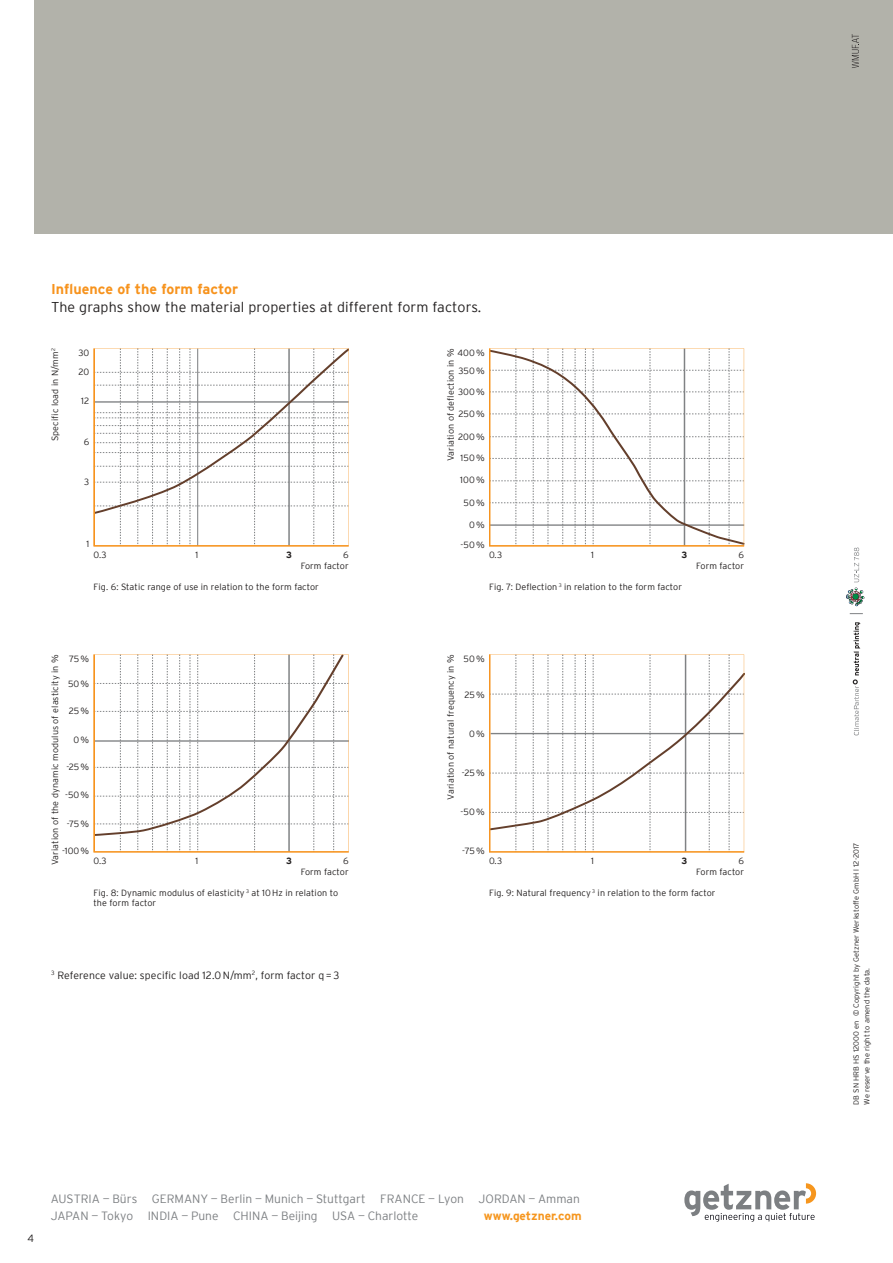
<style>
.page{position:relative;width:893px;height:1263px;background:#fff}
.page>*{position:absolute;margin:0;border:0;box-sizing:border-box;transform-origin:0 0}
.t1{font:300 14.25px "Interstate";letter-spacing:.01em;color:#221f1f}
.t2{font:700 14.25px "Interstate";letter-spacing:.005em;color:#f7931d}
.t3{font:300 12px/17.4px "Interstate";color:#7c7f82}
.t4{font:700 12px "Interstate";color:#f6961e}
.t5{font:300 10.5px "Interstate";letter-spacing:.01em;color:#221f1f}
.t6{font:300 9px/11.6px "Interstate";letter-spacing:.01em;color:#221f1f;text-align:right}
.t7{font:700 9px "Interstate";color:#221f1f}
.t8{font:300 7.5px/10.5px "Interstate";letter-spacing:.01em;color:#221f1f}
</style>
<div class="page">
<div style="left:34px;top:0;width:859px;height:234px;background:#b2b2aa"></div>
<svg style="left:852px;top:34px;width:7px;height:34px"></svg>
<svg style="left:853px;top:622px;width:7px;height:113px"></svg>
<svg style="left:846px;top:588px;width:18px;height:18px"></svg>
<svg style="left:850px;top:613px;width:13px;height:1px"></svg>
<svg style="left:854px;top:547px;width:5px;height:35px"></svg>
<svg style="left:684px;top:1183px;width:132px;height:39px"></svg>
<svg style="left:94px;top:348px;width:255px;height:198px"></svg>
<svg style="left:94px;top:654px;width:255px;height:198px"></svg>
<svg style="left:489px;top:654px;width:255px;height:198px"></svg>
<svg style="left:489px;top:348px;width:255px;height:198px"></svg>
<h1 class="t2" style="left:51px;top:281px;width:189px">Inluence of the form factor</h1>
<h1 class="t1" style="left:51px;top:301px;width:432px">The graphs show the material properties at different form factors.</h1>
<p class="t6" style="left:49px;top:441px;width:94px;rotate:-90deg">Speciic load in N/mm<sup>2</sup></p>
<p class="t6" style="left:78px;top:343px;width:12px;line-height:19.5px;text-align:left">30<br>20</p>
<p class="t6" style="left:445px;top:461px;width:114px;rotate:-90deg">Variation of delection in %</p>
<p class="t6" style="left:457px;top:344px;width:29px;line-height:18px;text-align:left">400 %<br>350 %</p>
<p class="t6" style="left:458px;top:386px;width:28px">300 %</p>
<p class="t6" style="left:458px;top:409px;width:28px">250 %</p>
<p class="t6" style="left:458px;top:431px;width:28px">200 %</p>
<p class="t6" style="left:461px;top:452px;width:26px">150 %</p>
<p class="t6" style="left:460px;top:475px;width:26px">100 %</p>
<p class="t6" style="left:463px;top:497px;width:23px">50 %</p>
<p class="t6" style="left:460px;top:516px;width:26px;line-height:19.5px">0 % -50 %</p>
<p class="t6" style="left:81px;top:396px;width:10px">12</p>
<p class="t6" style="left:84px;top:436px;width:7px">6</p>
<p class="t6" style="left:84px;top:477px;width:7px">3</p>
<p class="t6" style="left:86px;top:538px;width:4px">1</p>
<p class="t6" style="left:94px;top:549px;width:15px">0.3</p>
<p class="t6" style="left:196px;top:549px;width:4px">1</p>
<p class="t7" style="left:286px;top:551px;width:7px">3</p>
<p class="t6" style="left:301px;top:549px;width:49px">6<br>Form factor</p>
<p class="t6" style="left:489px;top:549px;width:15px">0.3</p>
<p class="t6" style="left:591px;top:549px;width:4px">1</p>
<p class="t7" style="left:682px;top:551px;width:7px">3</p>
<p class="t6" style="left:696px;top:549px;width:49px">6<br>Form factor</p>
<p class="t6" style="left:94px;top:581px;width:227px">Fig. 6: Static range of use in relation to the form factor</p>
<p class="t6" style="left:489px;top:581px;width:195px">Fig. 7: Delection <sup>3</sup> in relation to the form factor</p>
<p class="t6" style="left:50px;top:865px;width:212px;rotate:-90deg">Variation of the dynamic modulus of elasticity in %</p>
<p class="t6" style="left:69px;top:653px;width:22px">75 %</p>
<p class="t6" style="left:68px;top:679px;width:23px">50 %</p>
<p class="t6" style="left:69px;top:706px;width:22px">25 %</p>
<p class="t6" style="left:74px;top:735px;width:17px">0 %</p>
<p class="t6" style="left:66px;top:762px;width:24px">-25 %</p>
<p class="t6" style="left:65px;top:790px;width:26px">-50 %</p>
<p class="t6" style="left:67px;top:818px;width:24px">-75 %</p>
<p class="t6" style="left:62px;top:845px;width:29px">-100 %</p>
<p class="t6" style="left:94px;top:855px;width:15px">0.3</p>
<p class="t6" style="left:196px;top:855px;width:4px">1</p>
<p class="t7" style="left:286px;top:857px;width:7px">3</p>
<p class="t6" style="left:301px;top:855px;width:49px">6<br>Form factor</p>
<p class="t6" style="left:445px;top:800px;width:147px;rotate:-90deg">Variation of natural frequency in %</p>
<p class="t6" style="left:463px;top:653px;width:23px">50 %</p>
<p class="t6" style="left:464px;top:689px;width:22px">25 %</p>
<p class="t6" style="left:469px;top:728px;width:17px">0 %</p>
<p class="t6" style="left:462px;top:767px;width:24px">-25 %</p>
<p class="t6" style="left:460px;top:806px;width:26px">-50 %</p>
<p class="t6" style="left:462px;top:845px;width:24px">-75 %</p>
<p class="t6" style="left:489px;top:855px;width:15px">0.3</p>
<p class="t6" style="left:591px;top:855px;width:4px">1</p>
<p class="t7" style="left:682px;top:857px;width:7px">3</p>
<p class="t6" style="left:696px;top:855px;width:49px">6<br>Form factor</p>
<p class="t6" style="left:94px;top:888px;width:246px;line-height:10.5px;text-align:left">Fig. 8: Dynamic modulus of elasticity <sup>3</sup> at 10 Hz in relation to the form factor</p>
<p class="t6" style="left:489px;top:887px;width:228px">Fig. 9: Natural frequency <sup>3</sup> in relation to the form factor</p>
<p class="t5" style="left:51px;top:969px;width:290px"><sup>3</sup> Reference value: speciic load 12.0 N/mm<sup>2</sup>, form factor q = 3</p>
<p class="t5" style="left:28px;top:1234px;width:8px">4</p>
<h2 class="t3" style="left:51px;top:1190px;width:531px">AUSTRIA — Bürs GERMANY — Berlin — Munich — Stuttgart FRANCE — Lyon JORDAN — Amman<br>JAPAN — Tokyo INDIA — Pune CHINA — Beijing USA — Charlotte</h2>
<h2 class="t4" style="left:484px;top:1212px;width:99px">www.getzner.com</h2>
<p class="t8" style="left:851px;top:1104px;width:263px;rotate:-90deg">DB SN HRB HS 12000 en © Copyright by Getzner Werkstoffe GmbH l 12-2017<br>We reserve the right to amend the data.</p>
</div>
